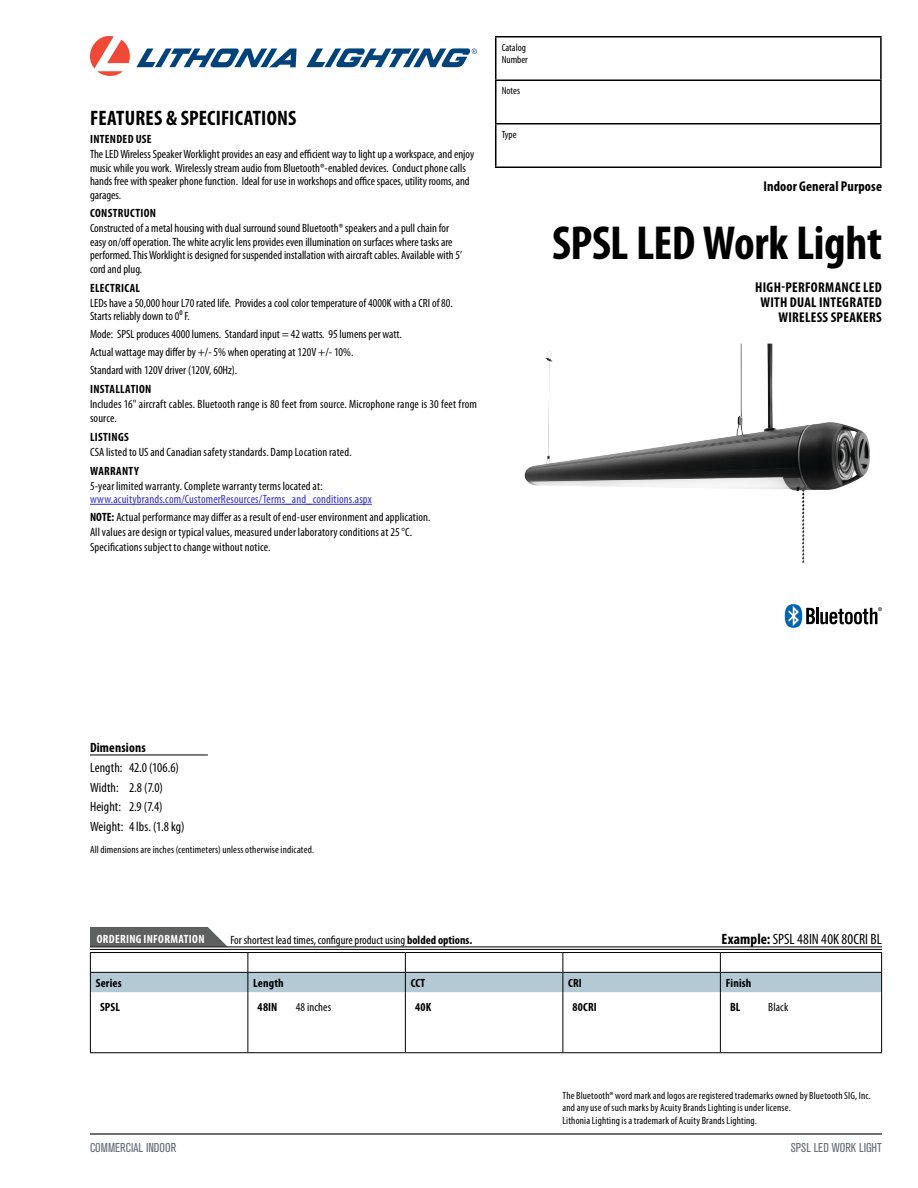
<style>
.page{position:relative;width:918px;height:1188px;background:#fff}
.page>*{position:absolute;margin:0;border:0;box-sizing:border-box;transform-origin:0 0}
.t1{font:700 condensed 48px "Myriad Pro";letter-spacing:-.01em;color:#000}
.t2{font:700 condensed 21px "Myriad Pro";letter-spacing:.01em;color:#000}
.t3{font:condensed 15px "Myriad Pro";color:#000}
.t4{font:700 condensed 14.25px/15px "Myriad Pro";letter-spacing:.02em;color:#000;text-align:right}
.t5{font:condensed 13.5px/20px "Myriad Pro";letter-spacing:.005em;color:#000}
.t6{font:700 condensed 13.5px "Myriad Pro";letter-spacing:.01em;color:#000}
.t7{font:condensed 12.75px "Akzidenz Grotesk BE";color:#667178}
.t8{font:condensed 12px/13.5px "Myriad Pro";color:#000}
.t9{font:700 condensed 12px "Myriad Pro";letter-spacing:.025em;color:#000}
.t10{font:700 condensed 12px "Myriad Pro";letter-spacing:.025em;color:#fff}
.t11{font:condensed 10.5px/12.6px "Myriad Pro";letter-spacing:.015em;color:#000}
.s1{color:#3232c8}
.s2{font-weight:700}
</style>
<div class="page">
<img style="left:525px;top:344px;width:278px;height:219px">
<hr style="left:90px;top:504px;width:282px;height:1px;background:#3232c8">
<hr style="left:90px;top:992px;width:1px;height:60px;background:#000">
<hr style="left:248px;top:992px;width:1px;height:60px;background:#000">
<hr style="left:405px;top:992px;width:1px;height:60px;background:#000">
<hr style="left:562px;top:992px;width:1px;height:60px;background:#000">
<hr style="left:720px;top:992px;width:1px;height:60px;background:#000">
<hr style="left:881px;top:992px;width:1px;height:60px;background:#000">
<hr style="left:90px;top:1052px;width:158px;height:1px;background:#000">
<hr style="left:248px;top:1052px;width:157px;height:1px;background:#000">
<hr style="left:405px;top:1052px;width:158px;height:1px;background:#000">
<hr style="left:563px;top:1052px;width:157px;height:1px;background:#000">
<hr style="left:720px;top:1052px;width:162px;height:1px;background:#000">
<svg style="left:90px;top:927px;width:792px;height:65px"></svg>
<hr style="left:90px;top:947px;width:792px;height:3px;background:#fff">
<hr style="left:90px;top:947px;width:792px;height:1px;background:#000">
<hr style="left:90px;top:949px;width:792px;height:1px;background:#000">
<hr style="left:90px;top:755px;width:118px;height:1px;background:#000">
<hr style="left:495px;top:36px;width:387px;height:2px;background:#000">
<hr style="left:495px;top:38px;width:1px;height:42px;background:#000">
<hr style="left:880px;top:38px;width:2px;height:42px;background:#000">
<hr style="left:495px;top:80px;width:387px;height:1px;background:#000">
<hr style="left:495px;top:81px;width:1px;height:42px;background:#000">
<hr style="left:880px;top:81px;width:2px;height:42px;background:#000">
<hr style="left:495px;top:123px;width:387px;height:1px;background:#000">
<hr style="left:495px;top:124px;width:1px;height:42px;background:#000">
<hr style="left:880px;top:124px;width:2px;height:42px;background:#000">
<hr style="left:495px;top:166px;width:387px;height:2px;background:#000">
<hr style="left:90px;top:1133px;width:792px;height:2px;background:#000">
<svg style="left:785px;top:604px;width:97px;height:24px"></svg>
<svg style="left:90px;top:36px;width:207px;height:40px"></svg>
<svg style="left:306px;top:48px;width:171px;height:19px"></svg>
<h2 class="t2" style="left:90px;top:106px;width:208px">FEATURES &amp; SPECIFICATIONS</h2>
<p class="t9" style="left:90px;top:132px;width:63px">INTENDED USE</p>
<p class="t8" style="left:90px;top:148px;width:386px">The LED Wireless Speaker Worklight provides an easy and efficient way to light up a workspace, and enjoy music while you work. Wirelessly stream audio from Bluetooth®-enabled devices. Conduct phone calls hands free with speaker phone function. Ideal for use in workshops and office spaces, utility rooms, and garages.</p>
<p class="t9" style="left:90px;top:207px;width:67px">CONSTRUCTION</p>
<p class="t8" style="left:90px;top:222px;width:374px">Constructed of a metal housing with dual surround sound Bluetooth® speakers and a pull chain for easy on/off operation. The white acrylic lens provides even illumination on surfaces where tasks are performed. This Worklight is designed for suspended installation with aircraft cables. Available with 5’ cord and plug.</p>
<p class="t9" style="left:90px;top:281px;width:52px">ELECTRICAL</p>
<p class="t8" style="left:90px;top:296px;width:364px">LEDs have a 50,000 hour L70 rated life. Provides a cool color temperature of 4000K with a CRI of 80.<br>Starts reliably down to 0⁰ F.</p>
<p class="t8" style="left:90px;top:326px;width:313px;line-height:18px">Mode: SPSL produces 4000 lumens. Standard input = 42 watts. 95 lumens per watt.<br>Actual wattage may differ by +/- 5% when operating at 120V +/- 10%.<br>Standard with 120V driver (120V, 60Hz).</p>
<p class="t9" style="left:90px;top:383px;width:63px">INSTALLATION</p>
<p class="t8" style="left:90px;top:398px;width:388px">Includes 16" aircraft cables. Bluetooth range is 80 feet from source. Microphone range is 30 feet from source.</p>
<p class="t9" style="left:90px;top:430px;width:40px">LISTINGS</p>
<p class="t8" style="left:90px;top:445px;width:263px">CSA listed to US and Canadian safety standards. Damp Location rated.</p>
<p class="t9" style="left:90px;top:464px;width:50px">WARRANTY</p>
<p class="t8" style="left:90px;top:479px;width:234px">5-year limited warranty. Complete warranty terms located at:</p>
<p class="t8" style="left:90px;top:490px;width:342px;line-height:18px"><span class="s1">www.acuitybrands.com/CustomerResources/Terms_and_conditions.aspx<br></span><span class="s2">NOTE:</span> Actual performance may differ as a result of end-user environment and application.</p>
<p class="t8" style="left:90px;top:525px;width:324px;line-height:15px">All values are design or typical values, measured under laboratory conditions at 25 °C.<br>Specifications subject to change without notice.</p>
<p class="t11" style="left:502px;top:41px;width:28px">Catalog<br>Number</p>
<p class="t11" style="left:502px;top:85px;width:20px">Notes</p>
<p class="t11" style="left:502px;top:128px;width:16px">Type</p>
<p class="t4" style="left:764px;top:179px;width:120px">Indoor General Purpose</p>
<h1 class="t1" style="left:552px;top:217px;width:331px">SPSL LED Work Light</h1>
<p class="t4" style="left:755px;top:280px;width:128px">HIGH-PERFORMANCE LED<br>WITH DUAL INTEGRATED<br>WIRELESS SPEAKERS</p>
<p class="t6" style="left:90px;top:740px;width:57px">Dimensions</p>
<p class="t5" style="left:90px;top:757px;width:96px">Length: 42.0 (106.6)<br>Width: 2.8 (7.0)<br>Height: 2.9 (7.4)<br>Weight: 4 lbs. (1.8 kg)</p>
<p class="t11" style="left:90px;top:843px;width:226px">All dimensions are inches (centimeters) unless otherwise indicated.</p>
<p class="t10" style="left:97px;top:932px;width:109px">ORDERING INFORMATION</p>
<p class="t8" style="left:230px;top:934px;width:243px">For shortest lead times, configure product using <span class="s2">bolded options.</span></p>
<p class="t3" style="left:722px;top:931px;width:162px"><span class="s2">Example:</span> SPSL 48IN 40K 80CRI BL</p>
<p class="t9" style="left:96px;top:976px;width:27px">Series</p>
<p class="t9" style="left:253px;top:976px;width:32px">Length</p>
<p class="t9" style="left:411px;top:976px;width:16px">CCT</p>
<p class="t9" style="left:568px;top:976px;width:15px">CRI</p>
<p class="t9" style="left:726px;top:976px;width:27px">Finish</p>
<p class="t9" style="left:100px;top:1000px;width:21px">SPSL</p>
<p class="t9" style="left:258px;top:1000px;width:21px">48IN</p>
<p class="t8" style="left:296px;top:1000px;width:37px">48 inches</p>
<p class="t9" style="left:415px;top:1000px;width:18px">40K</p>
<p class="t9" style="left:573px;top:1000px;width:26px">80CRI</p>
<p class="t9" style="left:730px;top:1000px;width:12px">BL</p>
<p class="t8" style="left:768px;top:1000px;width:22px">Black</p>
<p class="t11" style="left:562px;top:1089px;width:310px">The Bluetooth® word mark and logos are registered trademarks owned by Bluetooth SIG, Inc. and any use of such marks by Acuity Brands Lighting is under license.<br>Lithonia Lighting is a trademark of Acuity Brands Lighting.</p>
<p class="t7" style="left:90px;top:1141px;width:88px">COMMERCIAL INDOOR</p>
<p class="t7" style="left:791px;top:1141px;width:93px">SPSL LED WORK LIGHT</p>
</div>
